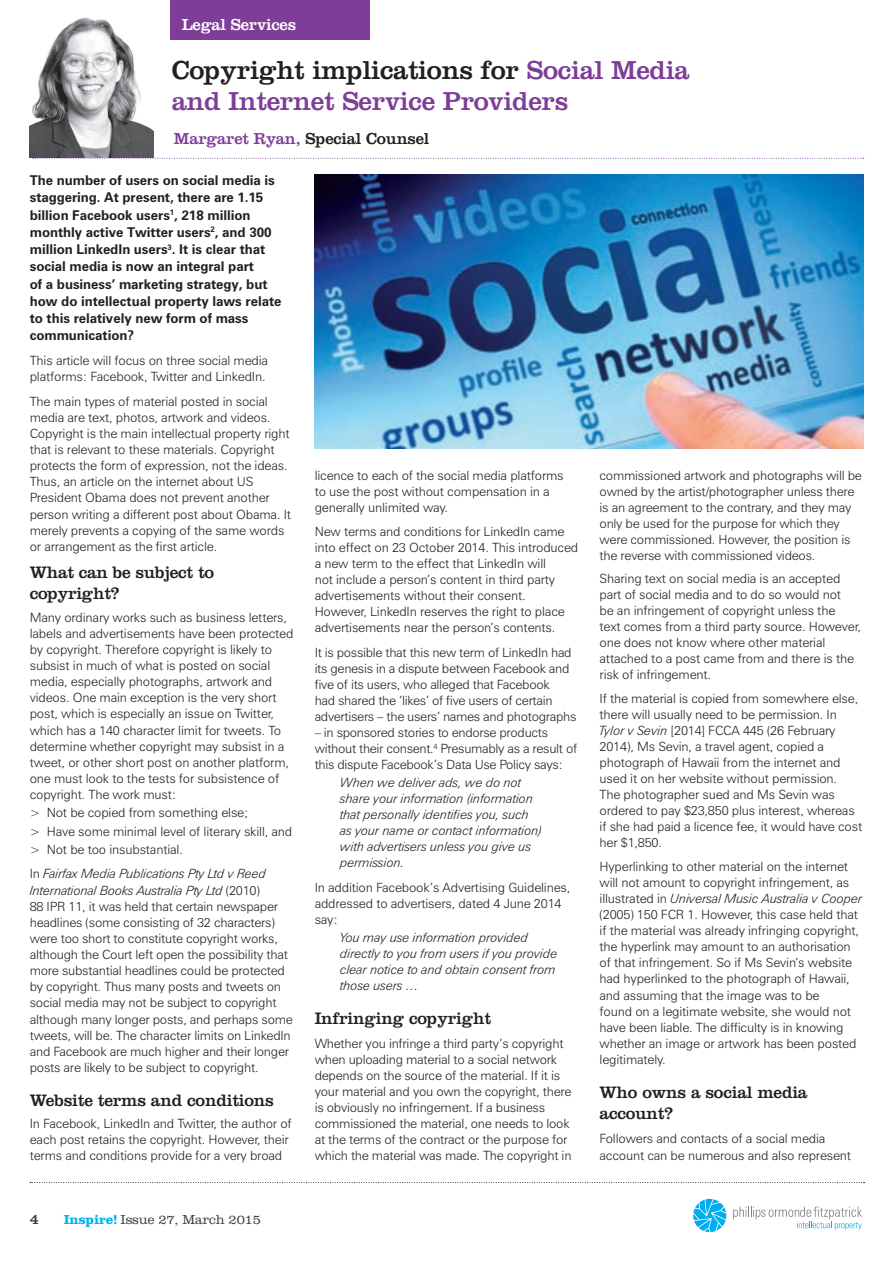
<style>
.page{position:relative;width:893px;height:1263px;background:#fff}
.page>*{position:absolute;margin:0;border:0;box-sizing:border-box;transform-origin:0 0}
.NEW_HEADLINE_A{font:27px/31.5px "Clarendon";letter-spacing:-.01em;color:#7e3e98}
.Inspire_subheads{font:17.25px/21px "Clarendon";letter-spacing:-.01em;color:#231f20}
._2_PAOLI_Feature_Tex{font:16.65px "Clarendon";letter-spacing:-.01em;color:#fff}
.NEW_BYLINE{font:16.5px "Clarendon";letter-spacing:-.01em;color:#231f20}
.t1{font:15px "Clarendon";color:#3e3e3f}
.NEW_INTRO{font:700 13.5px/17.2px "Zurich BT";letter-spacing:-.005em;color:#231f20}
.t2{font:300 13.5px "Clarendon";letter-spacing:-.01em;color:#3e3e3f}
.NEW_BODY{font:300 12.75px/16.2px "Zurich BT";letter-spacing:-.015em;color:#231f20}
.NEW_BODY-2{font:italic 300 12.75px/16px "Zurich BT";letter-spacing:-.015em;color:#231f20}
.s1{color:#231f20}
.s2{color:#7e3e98}
.s3{font-style:italic}
.s4{font-weight:700;color:#00b3ef}
</style>
<div class="page">
<svg style="left:693px;top:1199px;width:33px;height:33px"></svg>
<svg style="left:733px;top:1206px;width:129px;height:24px"></svg>
<svg style="left:30px;top:1182px;width:835px;height:1px"></svg>
<svg style="left:33px;top:158px;width:831px;height:1px"></svg>
<img style="left:30px;top:17px;width:123px;height:141px">
<img style="left:315px;top:174px;width:548px;height:275px">
<div style="left:171px;top:0;width:199px;height:39px;background:#7e3e98"></div>
<p class="_2_PAOLI_Feature_Tex" style="left:182px;top:15px;width:116px">Legal Services</p>
<p class="NEW_HEADLINE_A" style="left:172px;top:54px;width:519px"><span class="s1">Copyright implications for</span> Social Media and Internet Service Providers</p>
<p class="NEW_BYLINE" style="left:174px;top:129px;width:257px"><span class="s2">Margaret Ryan,</span> Special Counsel</p>
<p class="NEW_INTRO" style="left:30px;top:172px;width:253px">The number of users on social media is staggering. At present, there are 1.15 billion Facebook users<sup>1</sup>, 218 million monthly active Twitter users<sup>2</sup>, and 300 million LinkedIn users<sup>3</sup>. It is clear that social media is now an integral part<br>of a business’ marketing strategy, but how do intellectual property laws relate to this relatively new form of mass communication?</p>
<p class="NEW_BODY" style="left:30px;top:352px;width:240px">This article will focus on three social media platforms: Facebook, Twitter and LinkedIn.</p>
<p class="NEW_BODY" style="left:30px;top:393px;width:263px">The main types of material posted in social media are text, photos, artwork and videos.<br>Copyright is the main intellectual property right that is relevant to these materials. Copyright protects the form of expression, not the ideas.<br>Thus, an article on the internet about US President Obama does not prevent another person writing a different post about Obama. It merely prevents a copying of the same words or arrangement as the first article.</p>
<p class="Inspire_subheads" style="left:30px;top:561px;width:186px">What can be subject to copyright?</p>
<p class="NEW_BODY" style="left:30px;top:609px;width:265px">Many ordinary works such as business letters, labels and advertisements have been protected by copyright. Therefore copyright is likely to subsist in much of what is posted on social media, especially photographs, artwork and videos. One main exception is the very short post, which is especially an issue on Twitter, which has a 140 character limit for tweets. To determine whether copyright may subsist in a tweet, or other short post on another platform, one must look to the tests for subsistence of copyright. The work must:</p>
<p class="NEW_BODY" style="left:30px;top:804px;width:220px">&gt; Not be copied from something else;</p>
<p class="NEW_BODY" style="left:30px;top:823px;width:264px">&gt; Have some minimal level of literary skill, and</p>
<p class="NEW_BODY" style="left:30px;top:841px;width:155px">&gt; Not be too insubstantial.</p>
<p class="NEW_BODY" style="left:30px;top:866px;width:265px">In <span class="s3">Fairfax Media Publications Pty Ltd v Reed International Books Australia Pty Ltd</span> (2010)<br>88 IPR 11, it was held that certain newspaper headlines (some consisting of 32 characters) were too short to constitute copyright works, although the Court left open the possibility that more substantial headlines could be protected by copyright. Thus many posts and tweets on social media may not be subject to copyright although many longer posts, and perhaps some tweets, will be. The character limits on LinkedIn and Facebook are much higher and their longer posts are likely to be subject to copyright.</p>
<p class="Inspire_subheads" style="left:30px;top:1089px;width:246px">Website terms and conditions</p>
<p class="NEW_BODY" style="left:30px;top:1115px;width:263px">In Facebook, LinkedIn and Twitter, the author of each post retains the copyright. However, their terms and conditions provide for a very broad</p>
<p class="t1" style="left:30px;top:1210px;width:11px">4</p>
<p class="t2" style="left:64px;top:1211px;width:199px"><span class="s4">Inspire!</span> Issue 27, March 2015</p>
<p class="NEW_BODY" style="left:315px;top:467px;width:251px">licence to each of the social media platforms to use the post without compensation in a generally unlimited way.</p>
<p class="NEW_BODY" style="left:315px;top:523px;width:265px">New terms and conditions for LinkedIn came into effect on 23 October 2014. This introduced a new term to the effect that LinkedIn will<br>not include a person’s content in third party advertisements without their consent.<br>However, LinkedIn reserves the right to place advertisements near the person’s contents.</p>
<p class="NEW_BODY" style="left:315px;top:644px;width:263px">It is possible that this new term of LinkedIn had its genesis in a dispute between Facebook and five of its users, who alleged that Facebook<br>had shared the ‘likes’ of five users of certain advertisers – the users’ names and photographs</p>
<p class="NEW_BODY" style="left:315px;top:725px;width:264px">– in sponsored stories to endorse products without their consent.<sup>4</sup> Presumably as a result of this dispute Facebook’s Data Use Policy says:</p>
<p class="NEW_BODY-2" style="left:340px;top:775px;width:203px">When we deliver ads, we do not share your information (information that personally identifies you, such as your name or contact information) with advertisers unless you give us permission.</p>
<p class="NEW_BODY" style="left:315px;top:879px;width:257px">In addition Facebook’s Advertising Guidelines, addressed to advertisers, dated 4 June 2014 say:</p>
<p class="NEW_BODY-2" style="left:340px;top:929px;width:219px">You may use information provided directly to you from users if you provide clear notice to and obtain consent from those users …</p>
<p class="Inspire_subheads" style="left:315px;top:1007px;width:178px">Infringing copyright</p>
<p class="NEW_BODY" style="left:315px;top:1035px;width:258px">Whether you infringe a third party’s copyright when uploading material to a social network depends on the source of the material. If it is your material and you own the copyright, there is obviously no infringement. If a business commissioned the material, one needs to look at the terms of the contract or the purpose for which the material was made. The copyright in</p>
<p class="NEW_BODY" style="left:600px;top:467px;width:264px">commissioned artwork and photographs will be owned by the artist/photographer unless there is an agreement to the contrary, and they may only be used for the purpose for which they were commissioned. However, the position is the reverse with commissioned videos.</p>
<p class="NEW_BODY" style="left:600px;top:571px;width:263px">Sharing text on social media is an accepted part of social media and to do so would not<br>be an infringement of copyright unless the<br>text comes from a third party source. However, one does not know where other material attached to a post came from and there is the risk of infringement.</p>
<p class="NEW_BODY" style="left:600px;top:690px;width:264px">If the material is copied from somewhere else, there will usually need to be permission. In <span class="s3">Tylor v Sevin</span> [2014] FCCA 445 (26 February 2014), Ms Sevin, a travel agent, copied a photograph of Hawaii from the internet and used it on her website without permission.<br>The photographer sued and Ms Sevin was ordered to pay $23,850 plus interest, whereas if she had paid a licence fee, it would have cost her $1,850.</p>
<p class="NEW_BODY" style="left:600px;top:858px;width:264px">Hyperlinking to other material on the internet will not amount to copyright infringement, as illustrated in <span class="s3">Universal Music Australia v Cooper </span>(2005) 150 FCR 1. However, this case held that if the material was already infringing copyright, the hyperlink may amount to an authorisation of that infringement. So if Ms Sevin’s website had hyperlinked to the photograph of Hawaii, and assuming that the image was to be<br>found on a legitimate website, she would not have been liable. The difficulty is in knowing whether an image or artwork has been posted legitimately.</p>
<p class="Inspire_subheads" style="left:600px;top:1081px;width:209px">Who owns a social media account?</p>
<p class="NEW_BODY" style="left:600px;top:1131px;width:253px">Followers and contacts of a social media account can be numerous and also represent</p>
</div>
